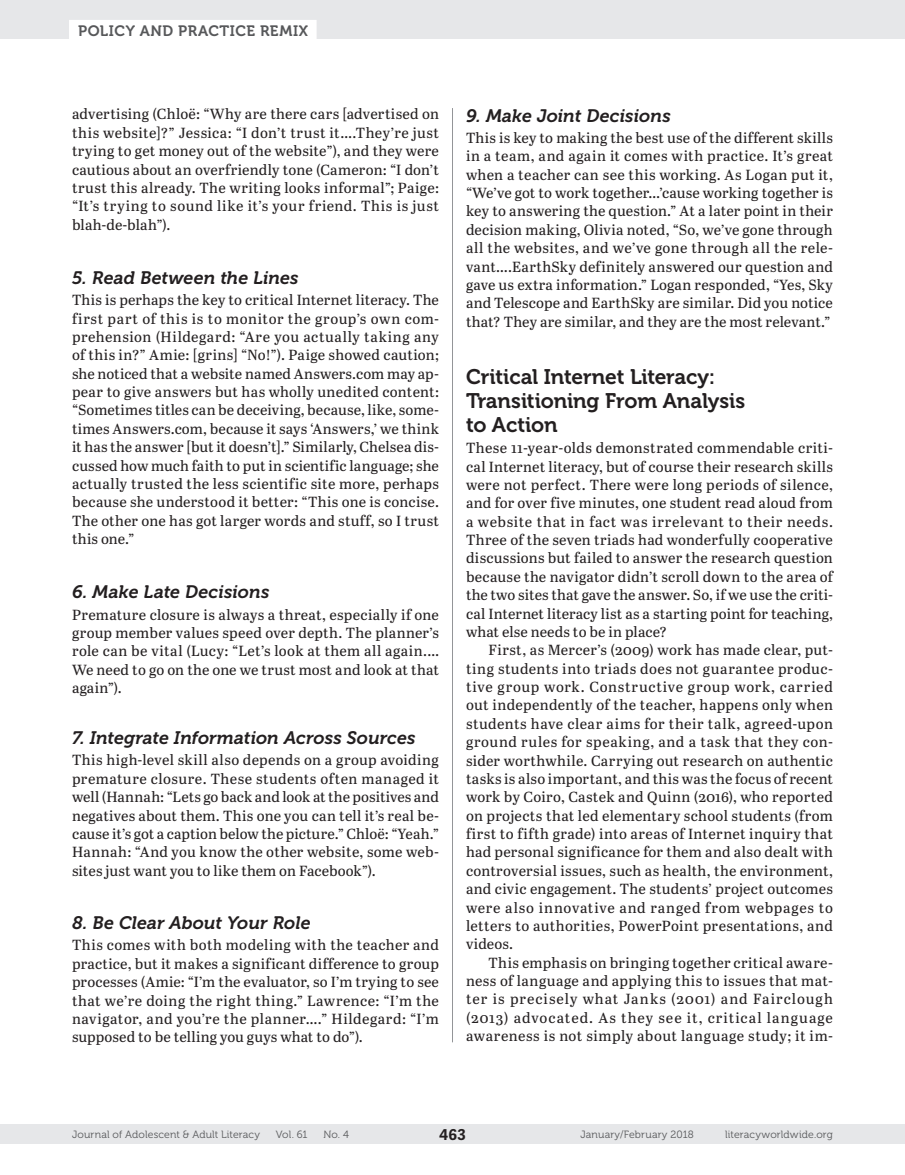
<style>
.page{position:relative;width:905px;height:1175px;background:#fff}
.page>*{position:absolute;margin:0;border:0;box-sizing:border-box;transform-origin:0 0}
.t1{font:21px/24px "Museo 700";letter-spacing:-.005em;color:#231f20}
.t2{font:italic 18px "Museo 700";letter-spacing:.005em;color:#231f20}
.t3{font:15px "Museo 700";letter-spacing:.035em;color:#57585a}
.t4{font:700 15px "Adelle Sans";color:#231f20}
.t5{font:14.7px/18.3px "Abril Text";letter-spacing:.015em;color:#231f20;text-align:justify}
.t6{font:10.5px "Museo 300";letter-spacing:.015em;color:#57585a}
</style>
<div class="page">
<div style="left:0;top:0;width:904px;height:39px;background:#e6e7e9"></div>
<div style="left:0;top:1124px;width:904px;height:20px;background:#e6e7e9"></div>
<div style="left:69px;top:20px;width:247px;height:21px;background:#fff"></div>
<hr style="left:452px;top:108px;width:1px;height:934px;background:#939598">
<p class="t3" style="left:78px;top:22px;width:231px">POLICY AND PRACTICE REMIX</p>
<p class="t5" style="left:72px;top:104px;width:368px">advertising (Chloë: “Why are there cars [advertised on this website]?” Jessica: “I don’t trust it….They’re just trying to get money out of the website”), and they were cautious about an overfriendly tone (Cameron: “I don’t trust this already. The writing looks informal”; Paige: “It’s trying to sound like it’s your friend. This is just blah-de-blah”).</p>
<p class="t2" style="left:72px;top:267px;width:228px">5. Read Between the Lines</p>
<p class="t5" style="left:72px;top:290px;width:368px">This is perhaps the key to critical Internet literacy. The first part of this is to monitor the group’s own com&shy;prehension (Hildegard: “Are you actually taking any of this in?” Amie: [grins] “No!”). Paige showed caution; she noticed that a website named Answers.com may ap&shy;pear to give answers but has wholly unedited content: “Sometimes titles can be deceiving, because, like, some&shy;times Answers.com, because it says ‘Answers,’ we think it has the answer [but it doesn’t].” Similarly, Chelsea dis&shy;cussed how much faith to put in scientific language; she actually trusted the less scientific site more, perhaps because she understood it better: “This one is concise.<br>The other one has got larger words and stuff, so I trust this one.”</p>
<p class="t2" style="left:72px;top:582px;width:199px">6. Make Late Decisions</p>
<p class="t5" style="left:72px;top:604px;width:368px">Premature closure is always a threat, especially if one group member values speed over depth. The planner’s role can be vital (Lucy: “Let’s look at them all again.… We need to go on the one we trust most and look at that again”).</p>
<p class="t2" style="left:72px;top:728px;width:345px">7. Integrate Information Across Sources</p>
<p class="t5" style="left:72px;top:750px;width:368px">This high-level skill also depends on a group avoiding premature closure. These students often managed it well (Hannah: “Lets go back and look at the positives and negatives about them. This one you can tell it’s real be&shy;cause it’s got a caption below the picture.” Chloë: “Yeah.” Hannah: “And you know the other website, some web&shy;sites just want you to like them on Facebook”).</p>
<p class="t2" style="left:72px;top:912px;width:240px">8. Be Clear About Your Role</p>
<p class="t5" style="left:72px;top:935px;width:368px">This comes with both modeling with the teacher and practice, but it makes a significant difference to group processes (Amie: “I’m the evaluator, so I’m trying to see that we’re doing the right thing.” Lawrence: “I’m the navigator, and you’re the planner….” Hildegard: “I’m supposed to be telling you guys what to do”).</p>
<p class="t2" style="left:466px;top:105px;width:206px">9. Make Joint Decisions</p>
<p class="t5" style="left:466px;top:128px;width:368px">This is key to making the best use of the different skills in a team, and again it comes with practice. It’s great when a teacher can see this working. As Logan put it, “We’ve got to work together…’cause working together is key to answering the question.” At a later point in their decision making, Olivia noted, “So, we’ve gone through all the websites, and we’ve gone through all the rele&shy;vant….EarthSky definitely answered our question and gave us extra information.” Logan responded, “Yes, Sky and Telescope and EarthSky are similar. Did you notice that? They are similar, and they are the most relevant.”</p>
<h1 class="t1" style="left:466px;top:365px;width:281px">Critical Internet Literacy:<br>Transitioning From Analysis to Action</h1>
<p class="t5" style="left:466px;top:438px;width:368px">These 11-year-olds demonstrated commendable criti&shy;cal Internet literacy, but of course their research skills were not perfect. There were long periods of silence, and for over five minutes, one student read aloud from a website that in fact was irrelevant to their needs.<br>Three of the seven triads had wonderfully cooperative discussions but failed to answer the research question because the navigator didn’t scroll down to the area of the two sites that gave the answer. So, if we use the criti&shy;cal Internet literacy list as a starting point for teaching, what else needs to be in place?</p>
<p class="t5" style="left:466px;top:640px;width:368px;text-indent:22px">First, as Mercer’s (2009) work has made clear, put&shy;ting students into triads does not guarantee produc&shy;tive group work. Constructive group work, carried out independently of the teacher, happens only when students have clear aims for their talk, agreed-upon ground rules for speaking, and a task that they con&shy;sider worthwhile. Carrying out research on authentic tasks is also important, and this was the focus of recent work by Coiro, Castek and Quinn (2016), who reported on projects that led elementary school students (from first to fifth grade) into areas of Internet inquiry that had personal significance for them and also dealt with controversial issues, such as health, the environment, and civic engagement. The students’ project outcomes were also innovative and ranged from webpages to letters to authorities, PowerPoint presentations, and videos.</p>
<p class="t5" style="left:466px;top:952px;width:368px;text-indent:22px">This emphasis on bringing together critical aware&shy;ness of language and applying this to issues that mat&shy;ter is precisely what Janks (2001) and Fairclough (2013) advocated. As they see it, critical language awareness is not simply about language study; it im-</p>
<p class="t6" style="left:72px;top:1129px;width:189px">Journal of Adolescent &amp; Adult Literacy</p>
<p class="t6" style="left:276px;top:1129px;width:33px">Vol. 61</p>
<p class="t6" style="left:323px;top:1129px;width:27px">No. 4</p>
<p class="t4" style="left:439px;top:1123px;width:28px">463</p>
<p class="t6" style="left:580px;top:1129px;width:115px">January/February 2018</p>
<p class="t6" style="left:725px;top:1129px;width:109px">literacyworldwide.org</p>
</div>
